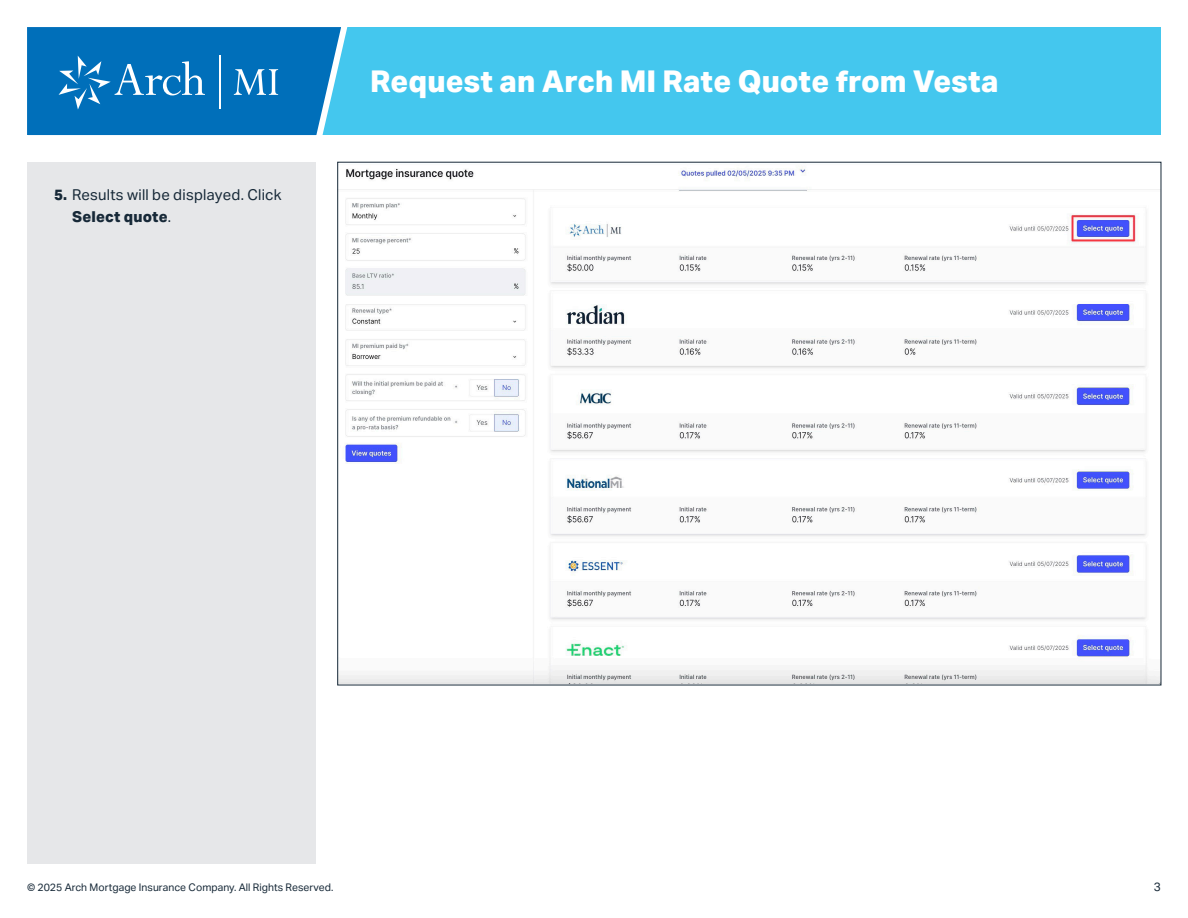
<style>
.page{position:relative;width:1188px;height:918px;background:#fff}
.page>*{position:absolute;margin:0;border:0;box-sizing:border-box;transform-origin:0 0}
.t1{font:800 30px "Aktiv Grotesk";color:#fff}
.t2{font:15px/22.5px "Aktiv Grotesk";letter-spacing:.01em;color:#172938}
.t3{font:12px "Aktiv Grotesk";color:#172938}
.t4{font:10.5px "Aktiv Grotesk";color:#172938}
.s1{font-weight:800}
</style>
<div class="page">
<div style="left:288px;top:27px;width:873px;height:108px;background:#44c7ee"></div>
<svg style="left:27px;top:27px;width:321px;height:109px;background:#147cc0"></svg>
<div style="left:27px;top:243px;width:289px;height:621px;background:#e6e7e9"></div>
<div style="left:27px;top:162px;width:289px;height:89px;background:#e6e7e9"></div>
<img style="left:339px;top:167px;width:820px;height:516px">
<p class="t2" style="left:72px;top:183px;width:211px;text-indent:-18px"><span class="s1">5.</span> Results will be displayed. Click<br><span class="s1">Select quote</span>.</p>
<h1 class="t1" style="left:370px;top:64px;width:630px">Request an Arch MI Rate Quote from Vesta</h1>
<p class="t4" style="left:27px;top:881px;width:308px">© 2025 Arch Mortgage Insurance Company. All Rights Reserved.</p>
<p class="t3" style="left:1154px;top:880px;width:9px">3</p>
</div>
